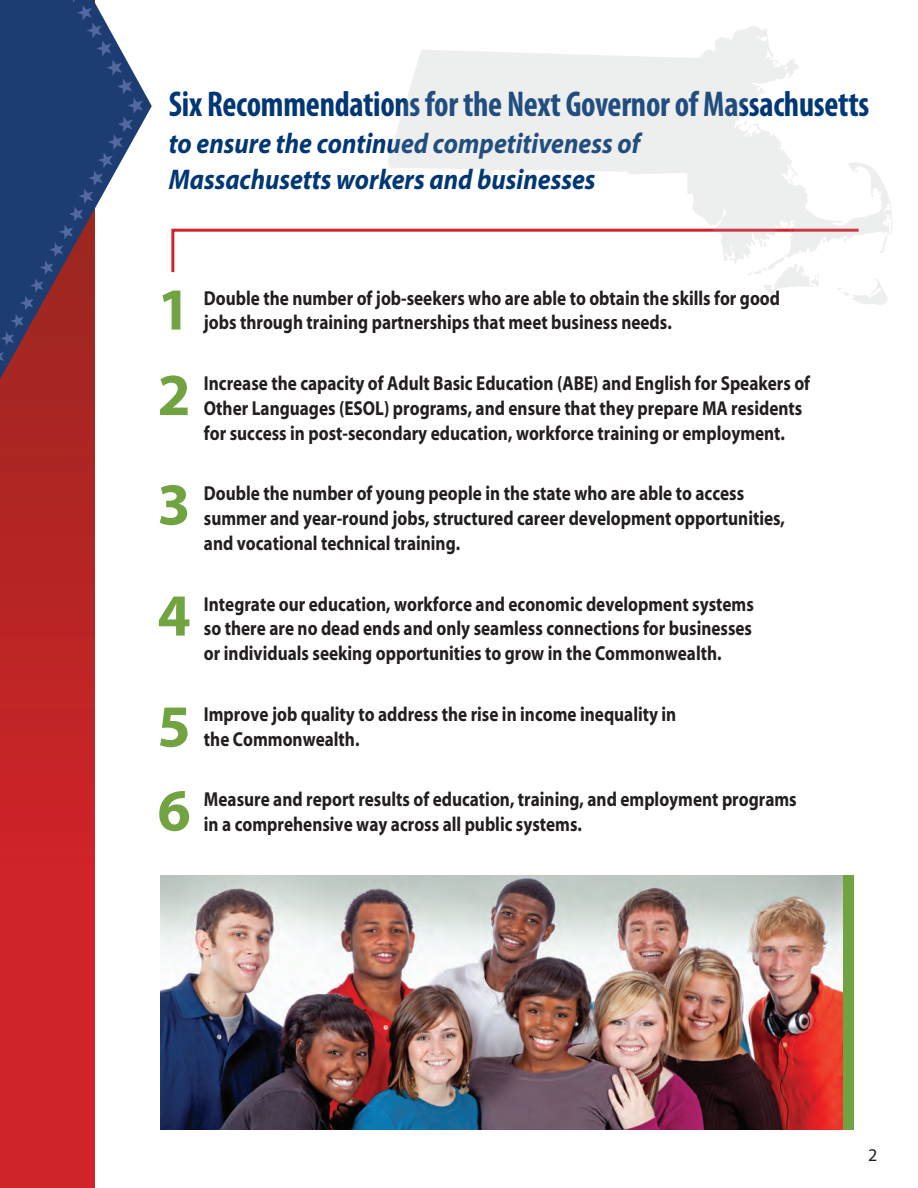
<style>
.page{position:relative;width:918px;height:1188px;background:#fff}
.page>*{position:absolute;margin:0;border:0;box-sizing:border-box;transform-origin:0 0}
.t1{font:700 60px "Myriad";color:#71a341}
.t2{font:700 condensed 36px "Myriad Pro";letter-spacing:-.01em;color:#013775;scale:.93 1}
.Body_Text{font:italic 700 28.5px/36px "Myriad";color:#013775;scale:.9 1}
.Body_Text-2{font:700 20.25px/24.8px "Myriad";color:#231f20;scale:.85 1}
.t3{font:18px "Myriad";color:#231f20}
</style>
<div class="page">
<svg style="left:0;top:379px;width:94px;height:809px"></svg>
<svg style="left:0;top:0;width:152px;height:379px"></svg>
<svg style="left:0;top:352px;width:4px;height:9px"></svg>
<svg style="left:1px;top:0;width:142px;height:346px"></svg>
<img style="left:161px;top:875px;width:682px;height:255px">
<div style="left:843px;top:875px;width:11px;height:255px;background:#71a341"></div>
<svg style="left:388px;top:26px;width:505px;height:208px;fill:#edeeee"></svg>
<svg style="left:171px;top:217px;width:719px;height:88px"></svg>
<svg style="left:744px;top:121px;width:8px;height:7px"></svg>
<p class="t2" style="left:169px;top:81px;width:755px">Six Recommendations for the Next Governor of Massachusetts</p>
<p class="Body_Text" style="left:169px;top:126px;width:525px">to ensure the continued competitiveness of<br>Massachusetts workers and businesses</p>
<p class="t1" style="left:157px;top:279px;width:35px">1</p>
<p class="Body_Text-2" style="left:204px;top:286px;width:679px">Double the number of job-seekers who are able to obtain the skills for good jobs through training partnerships that meet business needs.</p>
<p class="t1" style="left:157px;top:364px;width:35px">2</p>
<p class="t1" style="left:157px;top:474px;width:35px">3</p>
<p class="Body_Text-2" style="left:204px;top:372px;width:715px">Increase the capacity of Adult Basic Education (ABE) and English for Speakers of<br>Other Languages (ESOL) programs, and ensure that they prepare MA residents for success in post-secondary education, workforce training or employment.</p>
<p class="Body_Text-2" style="left:204px;top:482px;width:685px">Double the number of young people in the state who are able to access summer and year-round jobs, structured career development opportunities, and vocational technical training.</p>
<p class="t1" style="left:157px;top:585px;width:35px">4</p>
<p class="Body_Text-2" style="left:204px;top:592px;width:649px;text-align:justify">Integrate our education, workforce and economic development systems so there are no dead ends and only seamless connections for businesses or individuals seeking opportunities to grow in the Commonwealth.</p>
<p class="t1" style="left:157px;top:696px;width:35px">5</p>
<p class="Body_Text-2" style="left:204px;top:702px;width:557px">Improve job quality to address the rise in income inequality in the Commonwealth.</p>
<p class="t1" style="left:157px;top:780px;width:35px">6</p>
<p class="Body_Text-2" style="left:204px;top:788px;width:699px">Measure and report results of education, training, and employment programs in a comprehensive way across all public systems.</p>
<p class="t3" style="left:868px;top:1146px;width:11px">2</p>
</div>
